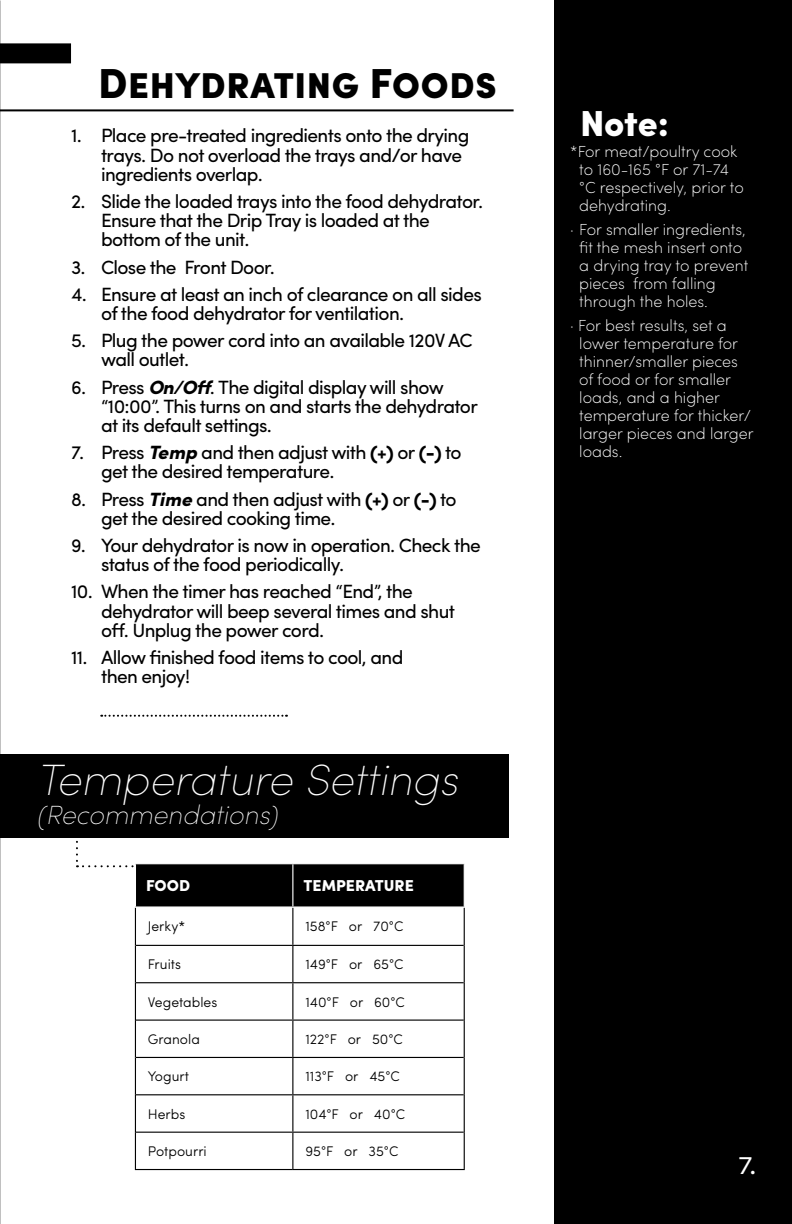
<style>
.page{position:relative;width:792px;height:1224px;background:#fff}
.page>*{position:absolute;margin:0;border:0;box-sizing:border-box;transform-origin:0 0}
.t1{font:italic 200 43.8px "Sofia Pro";color:#fff}
.t2{font:900 42px "Sofia Pro";color:#000}
.t3{font:900 36.2px "Sofia Pro";color:#fff}
.t4{font:italic 200 26.4px "Sofia Pro";color:#fff}
.t5{font:24px "Filson Pro";color:#fff}
.t6{font:19.2px/19.2px "Sofia Pro";letter-spacing:-.035em;color:#000}
.t7{font:200 16px/18px "Sofia Pro";color:#fff}
.t8{font:900 15.8px "Sofia Pro";color:#fff}
.t9{font:300 14px "Sofia Pro";color:#000}
.s1{font-weight:900;font-style:italic}
.s2{font-weight:900}
</style>
<div class="page">
<div style="left:554px;top:0;width:238px;height:1224px;background:#000"></div>
<hr style="left:0;top:109px;width:514px;height:2px;background:#000">
<svg style="left:101px;top:715px;width:186px;height:2px"></svg>
<div style="left:1px;top:754px;width:508px;height:84px;background:#000"></div>
<svg style="left:76px;top:840px;width:388px;height:66px"></svg>
<hr style="left:135px;top:908px;width:1px;height:37px;background:#000">
<hr style="left:292px;top:908px;width:1px;height:37px;background:#000">
<hr style="left:464px;top:908px;width:1px;height:37px;background:#000">
<hr style="left:135px;top:945px;width:1px;height:38px;background:#000">
<hr style="left:292px;top:946px;width:1px;height:36px;background:#000">
<hr style="left:464px;top:945px;width:1px;height:38px;background:#000">
<hr style="left:135px;top:983px;width:1px;height:37px;background:#000">
<hr style="left:292px;top:983px;width:1px;height:37px;background:#000">
<hr style="left:464px;top:983px;width:1px;height:37px;background:#000">
<hr style="left:135px;top:1020px;width:1px;height:37px;background:#000">
<hr style="left:292px;top:1021px;width:1px;height:36px;background:#000">
<hr style="left:464px;top:1020px;width:1px;height:37px;background:#000">
<hr style="left:135px;top:1057px;width:1px;height:38px;background:#000">
<hr style="left:292px;top:1058px;width:1px;height:36px;background:#000">
<hr style="left:464px;top:1057px;width:1px;height:38px;background:#000">
<hr style="left:135px;top:1095px;width:1px;height:37px;background:#000">
<hr style="left:292px;top:1095px;width:1px;height:37px;background:#000">
<hr style="left:464px;top:1095px;width:1px;height:37px;background:#000">
<hr style="left:135px;top:1132px;width:1px;height:37px;background:#000">
<hr style="left:292px;top:1133px;width:1px;height:36px;background:#000">
<hr style="left:464px;top:1132px;width:1px;height:37px;background:#000">
<hr style="left:136px;top:945px;width:157px;height:1px;background:#000">
<hr style="left:293px;top:945px;width:171px;height:1px;background:#000">
<hr style="left:136px;top:982px;width:157px;height:1px;background:#000">
<hr style="left:293px;top:982px;width:171px;height:1px;background:#000">
<hr style="left:136px;top:1020px;width:157px;height:1px;background:#000">
<hr style="left:293px;top:1020px;width:171px;height:1px;background:#000">
<hr style="left:136px;top:1057px;width:157px;height:1px;background:#000">
<hr style="left:293px;top:1057px;width:171px;height:1px;background:#000">
<hr style="left:136px;top:1094px;width:157px;height:1px;background:#000">
<hr style="left:293px;top:1094px;width:171px;height:1px;background:#000">
<hr style="left:136px;top:1132px;width:157px;height:1px;background:#000">
<hr style="left:293px;top:1132px;width:171px;height:1px;background:#000">
<hr style="left:135px;top:1169px;width:158px;height:1px;background:#000">
<hr style="left:293px;top:1169px;width:172px;height:1px;background:#000">
<hr style="left:135px;top:863px;width:158px;height:1px;background:#fff">
<hr style="left:293px;top:863px;width:172px;height:1px;background:#fff">
<hr style="left:135px;top:864px;width:1px;height:42px;background:#fff">
<hr style="left:292px;top:864px;width:1px;height:42px;background:#fff">
<div style="left:0;top:43px;width:71px;height:20px;background:#000"></div>
<h2 class="t2" style="left:98px;top:50px;width:400px">Dehydrating Foods</h2>
<p class="t6" style="left:101px;top:125px;width:370px;text-indent:-30px">1. Place pre-treated ingredients onto the drying trays. Do not overload the trays and/or have ingredients overlap.</p>
<p class="t6" style="left:101px;top:190px;width:384px;text-indent:-30px">2. Slide the loaded trays into the food dehydrator.<br>Ensure that the Drip Tray is loaded at the bottom of the unit.</p>
<p class="t6" style="left:71px;top:256px;width:206px">3. Close the Front Door.</p>
<p class="t6" style="left:101px;top:283px;width:382px;text-indent:-30px">4. Ensure at least an inch of clearance on all sides of the food dehydrator for ventilation.</p>
<p class="t6" style="left:101px;top:330px;width:373px;text-indent:-30px">5. Plug the power cord into an available 120V AC wall outlet.</p>
<p class="t6" style="left:101px;top:376px;width:378px;text-indent:-30px">6. Press <span class="s1">On/Off</span>. The digital display will show “10:00”. This turns on and starts the dehydrator at its default settings.</p>
<p class="t6" style="left:101px;top:442px;width:362px;text-indent:-30px">7. Press <span class="s1">Temp</span> and then adjust with <span class="s2">(+)</span> or <span class="s2">(-)</span> to get the desired temperature.</p>
<p class="t6" style="left:101px;top:488px;width:357px;text-indent:-30px">8. Press <span class="s1">Time</span> and then adjust with <span class="s2">(+)</span> or <span class="s2">(-)</span> to get the desired cooking time.</p>
<p class="t6" style="left:101px;top:534px;width:381px;text-indent:-30px">9. Your dehydrator is now in operation. Check the status of the food periodically.</p>
<p class="t6" style="left:101px;top:581px;width:356px;text-indent:-30px">10. When the timer has reached “End”, the dehydrator will beep several times and shut off. Unplug the power cord.</p>
<p class="t6" style="left:101px;top:646px;width:304px;text-indent:-30px">11. Allow finished food items to cool, and then enjoy!</p>
<h1 class="t1" style="left:37px;top:750px;width:422px">Temperature Settings</h1>
<h3 class="t4" style="left:37px;top:798px;width:242px">(Recommendations)</h3>
<p class="t8" style="left:146px;top:873px;width:46px">FOOD</p>
<p class="t8" style="left:304px;top:873px;width:112px">TEMPERATURE</p>
<p class="t9" style="left:148px;top:916px;width:39px">Jerky*</p>
<p class="t9" style="left:305px;top:916px;width:100px">158°F or 70°C</p>
<p class="t9" style="left:148px;top:954px;width:35px">Fruits</p>
<p class="t9" style="left:305px;top:954px;width:100px">149°F or 65°C</p>
<p class="t9" style="left:148px;top:991px;width:71px">Vegetables</p>
<p class="t9" style="left:305px;top:991px;width:101px">140°F or 60°C</p>
<p class="t9" style="left:148px;top:1029px;width:54px">Granola</p>
<p class="t9" style="left:305px;top:1029px;width:99px">122°F or 50°C</p>
<p class="t9" style="left:148px;top:1066px;width:43px">Yogurt</p>
<p class="t9" style="left:305px;top:1066px;width:96px">113°F or 45°C</p>
<p class="t9" style="left:148px;top:1104px;width:39px">Herbs</p>
<p class="t9" style="left:305px;top:1104px;width:101px">104°F or 40°C</p>
<p class="t9" style="left:148px;top:1141px;width:60px">Potpourri</p>
<p class="t9" style="left:305px;top:1141px;width:94px">95°F or 35°C</p>
<h3 class="t3" style="left:580px;top:95px;width:90px">Note:</h3>
<p class="t7" style="left:579px;top:141px;width:166px;text-indent:-9px">*For meat/poultry cook to 160-165 °F or 71-74 °C respectively, prior to dehydrating.</p>
<p class="t7" style="left:579px;top:219px;width:171px;text-indent:-9px">· For smaller ingredients, fit the mesh insert onto a drying tray to prevent pieces from falling through the holes.</p>
<p class="t7" style="left:579px;top:315px;width:176px;text-indent:-9px">· For best results, set a lower temperature for thinner/smaller pieces of food or for smaller loads, and a higher temperature for thicker/ larger pieces and larger loads.</p>
<p class="t5" style="left:739px;top:1149px;width:19px">7.</p>
</div>
